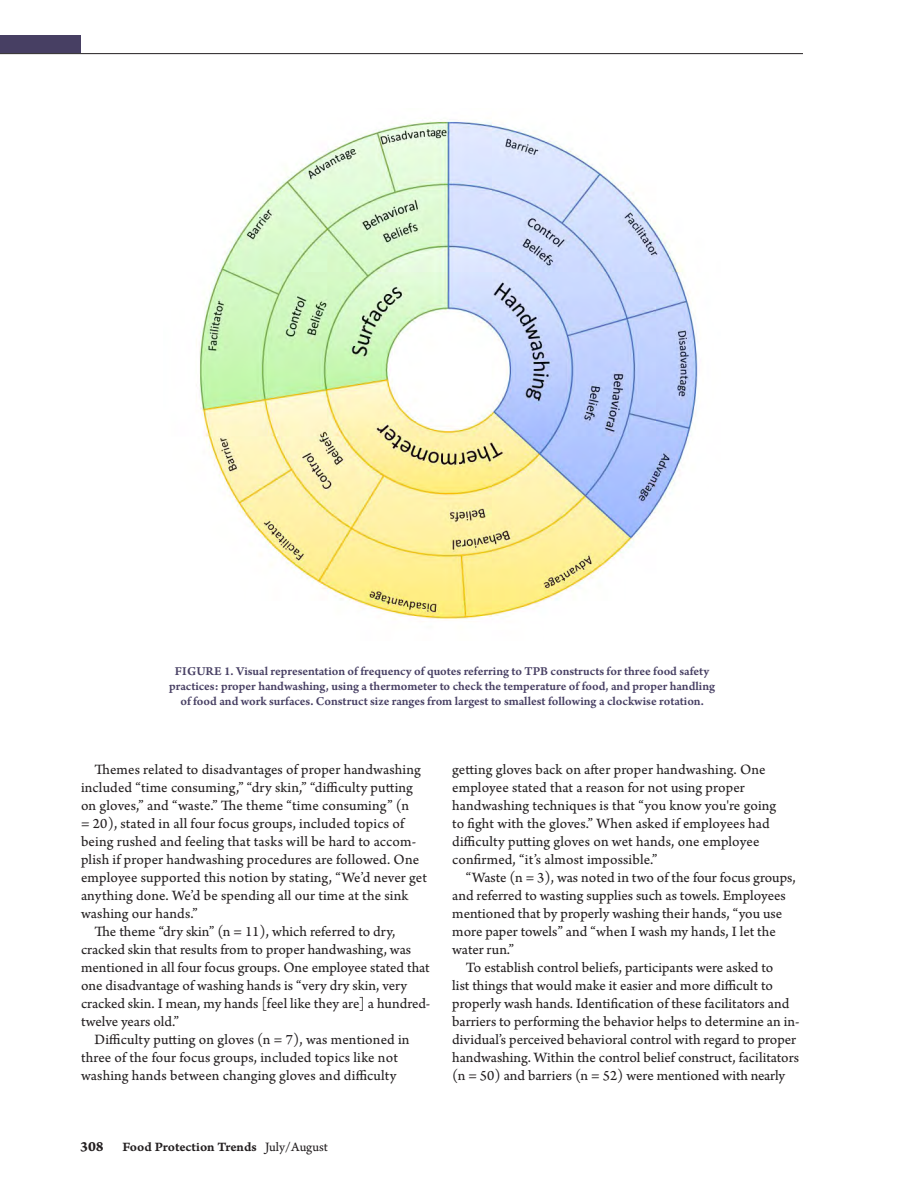
<style>
.page{position:relative;width:918px;height:1188px;background:#fff}
.page>*{position:absolute;margin:0;border:0;box-sizing:border-box;transform-origin:0 0}
.t1{font:15px/18px "Arno Pro Sm Text";color:#231f20}
.t2{font:13.5px "Arno Pro Smbd Caption";letter-spacing:-.005em;color:#231f20}
.t3{font:12.75px/15px "Arno Pro Smbd Sm Text";color:#473f63;text-align:center}
.s1{font-family:"Arno Pro Bold Caption";font-size:15px}
.s2{font-family:"Arno Pro Sm Text"}
</style>
<div class="page">
<img style="left:199px;top:120px;width:499px;height:500px">
<div style="left:0;top:35px;width:81px;height:18px;background:#473f63"></div>
<hr style="left:0;top:53px;width:803px;height:1px;background:#231f20">
<p class="t3" style="left:169px;top:664px;width:547px">Figure 1. Visual representation of frequency of quotes referring to TPB constructs for three food safety practices: proper handwashing, using a thermometer to check the temperature of food, and proper handling of food and work surfaces. Construct size ranges from largest to smallest following a clockwise rotation.</p>
<p class="t1" style="left:94px;top:761px;width:328px">Themes related to disadvantages of proper handwashing</p>
<p class="t1" style="left:81px;top:779px;width:333px">included “time consuming,” “dry skin,” “difficulty putting</p>
<p class="t1" style="left:81px;top:797px;width:330px">on gloves,” and “waste.” The theme “time consuming” (n</p>
<p class="t1" style="left:81px;top:815px;width:325px">= 20), stated in all four focus groups, included topics of</p>
<p class="t1" style="left:81px;top:833px;width:337px">being rushed and feeling that tasks will be hard to accom-</p>
<p class="t1" style="left:81px;top:851px;width:340px">plish if proper handwashing procedures are followed. One</p>
<p class="t1" style="left:81px;top:869px;width:347px">employee supported this notion by stating, “We’d never get</p>
<p class="t1" style="left:81px;top:887px;width:329px">anything done. We’d be spending all our time at the sink</p>
<p class="t1" style="left:81px;top:905px;width:118px">washing our hands.”</p>
<p class="t1" style="left:94px;top:923px;width:302px">The theme “dry skin” (n = 11), which referred to dry,</p>
<p class="t1" style="left:81px;top:941px;width:332px">cracked skin that results from to proper handwashing, was</p>
<p class="t1" style="left:81px;top:959px;width:350px">mentioned in all four focus groups. One employee stated that</p>
<p class="t1" style="left:81px;top:977px;width:328px">one disadvantage of washing hands is “very dry skin, very</p>
<p class="t1" style="left:81px;top:995px;width:351px">cracked skin. I mean, my hands [feel like they are] a hundred-</p>
<p class="t1" style="left:81px;top:1013px;width:100px">twelve years old.”</p>
<p class="t1" style="left:94px;top:1031px;width:317px">Difficulty putting on gloves (n = 7), was mentioned in</p>
<p class="t1" style="left:81px;top:1049px;width:318px">three of the four focus groups, included topics like not</p>
<p class="t1" style="left:81px;top:1067px;width:317px">washing hands between changing gloves and difficulty</p>
<p class="t1" style="left:452px;top:761px;width:326px">getting gloves back on after proper handwashing. One employee stated that a reason for not using proper handwashing techniques is that “you know you're going to fight with the gloves.” When asked if employees had difficulty putting gloves on wet hands, one employee confirmed, “it’s almost impossible.”</p>
<p class="t1" style="left:466px;top:869px;width:332px">“Waste (n = 3), was noted in two of the four focus groups,</p>
<p class="t1" style="left:452px;top:887px;width:335px">and referred to wasting supplies such as towels. Employees</p>
<p class="t1" style="left:452px;top:905px;width:331px">mentioned that by properly washing their hands, “you use</p>
<p class="t1" style="left:452px;top:923px;width:325px">more paper towels” and “when I wash my hands, I let the</p>
<p class="t1" style="left:452px;top:941px;width:63px">water run.”</p>
<p class="t1" style="left:466px;top:959px;width:309px">To establish control beliefs, participants were asked to</p>
<p class="t1" style="left:452px;top:977px;width:322px">list things that would make it easier and more difficult to</p>
<p class="t1" style="left:452px;top:995px;width:339px">properly wash hands. Identification of these facilitators and</p>
<p class="t1" style="left:452px;top:1013px;width:349px">barriers to performing the behavior helps to determine an in-</p>
<p class="t1" style="left:452px;top:1031px;width:346px">dividual’s perceived behavioral control with regard to proper</p>
<p class="t1" style="left:452px;top:1049px;width:348px">handwashing. Within the control belief construct, facilitators</p>
<p class="t1" style="left:452px;top:1067px;width:334px">(n = 50) and barriers (n = 52) were mentioned with nearly</p>
<p class="t2" style="left:80px;top:1139px;width:249px"><span class="s1">308</span> Food Protection Trends <span class="s2">July/August</span></p>
</div>
